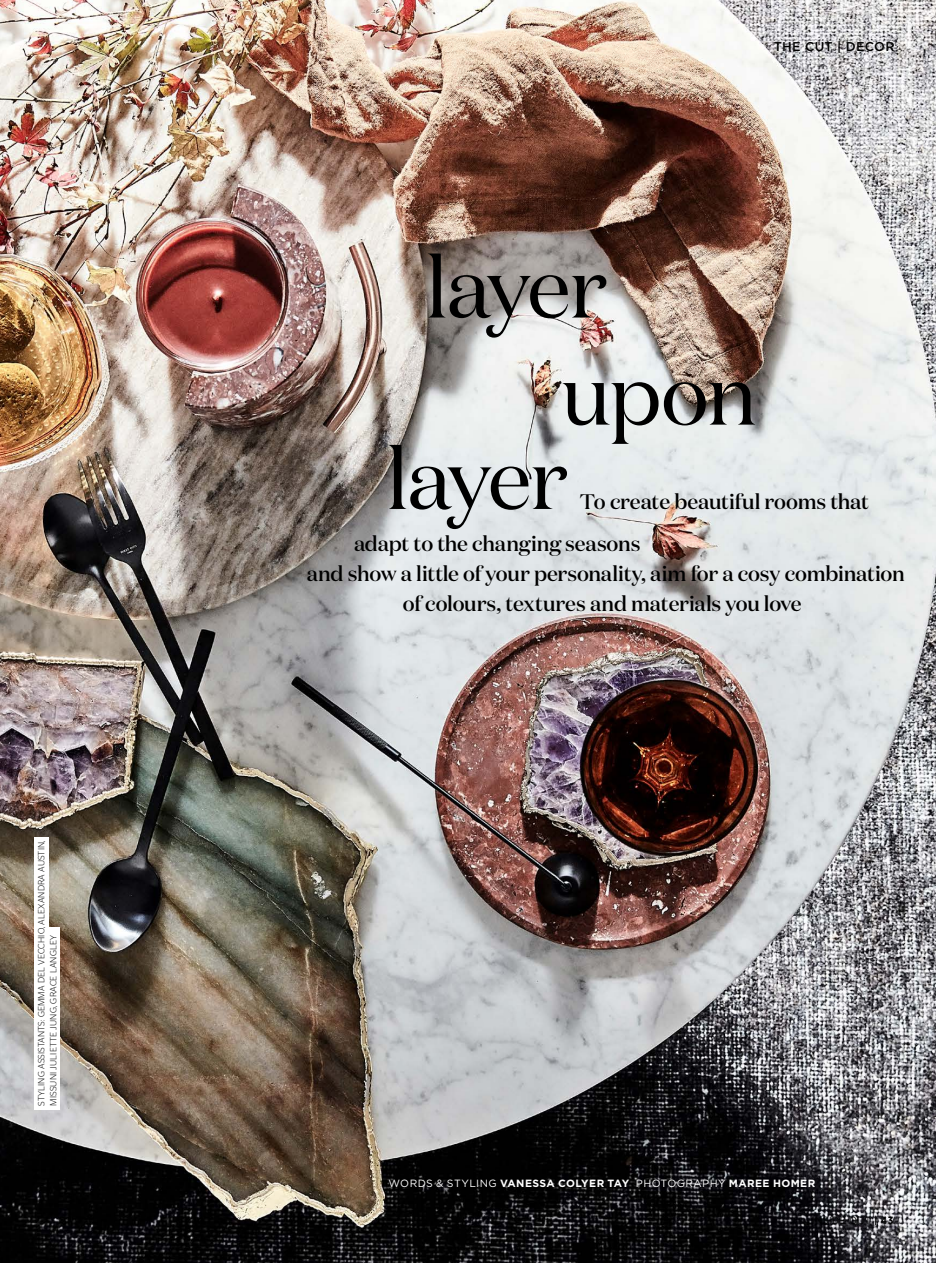
<style>
.page{position:relative;width:936px;height:1263px;background:#fff}
.page>*{position:absolute;margin:0;border:0;box-sizing:border-box;transform-origin:0 0}
.COPY_stag_sans_light{font:85.5px "Domaine Display";letter-spacing:-.02em;color:#000}
.INTRO_domaine_medium{font:500 21px "Domaine Display";letter-spacing:-.01em;color:#000}
.SLUG_gotham{font:500 12.75px "Gotham";letter-spacing:.02em;color:#000}
.INTRO_domaine_medium-2{font:700 10.5px "Gotham";letter-spacing:.035em;color:#fff}
.FOLIO{font:10.5px "Gotham Narrow";letter-spacing:.05em;color:#000}
.GUTTER{font:300 9px/12px "Stag Sans";letter-spacing:.02em;color:#000}
.s1{font-weight:400}
.s2{font-weight:700}
</style>
<div class="page">
<img style="left:0;top:0;width:935px;height:1263px">
<div style="left:34px;top:837px;width:14px;height:273px;background:#fff"></div>
<div style="left:47px;top:927px;width:13px;height:183px;background:#fff"></div>
<p class="GUTTER" style="left:35px;top:1106px;width:267px;rotate:-90deg">STYLING ASSISTANTS: GEMMA DEL VECCHIO, ALEXANDRA AUSTIN,<br>MISSUNI JULIETTE JUNG, GRACE LANGLEY</p>
<p class="COPY_stag_sans_light" style="left:426px;top:235px;width:183px">layer</p>
<p class="SLUG_gotham" style="left:773px;top:39px;width:122px">THE CUT | DECOR</p>
<p class="COPY_stag_sans_light" style="left:561px;top:342px;width:197px">upon</p>
<p class="COPY_stag_sans_light" style="left:386px;top:426px;width:183px">layer</p>
<p class="INTRO_domaine_medium" style="left:354px;top:530px;width:288px">adapt to the changing seasons</p>
<p class="INTRO_domaine_medium" style="left:306px;top:561px;width:599px">and show a little of your personality, aim for a cosy combination</p>
<p class="INTRO_domaine_medium" style="left:403px;top:590px;width:400px">of colours, textures and materials you love</p>
<p class="INTRO_domaine_medium" style="left:579px;top:489px;width:291px">To create beautiful rooms that</p>
<p class="INTRO_domaine_medium-2" style="left:388px;top:1177px;width:428px"><span class="s1">WORDS &amp; STYLING</span> VANESSA COLYER TAY <span class="s1">PHOTOGRAPHY</span> MAREE HOMER</p>
<p class="FOLIO" style="left:811px;top:1214px;width:83px">INSIDE OUT <span class="s2">| 43</span></p>
</div>
